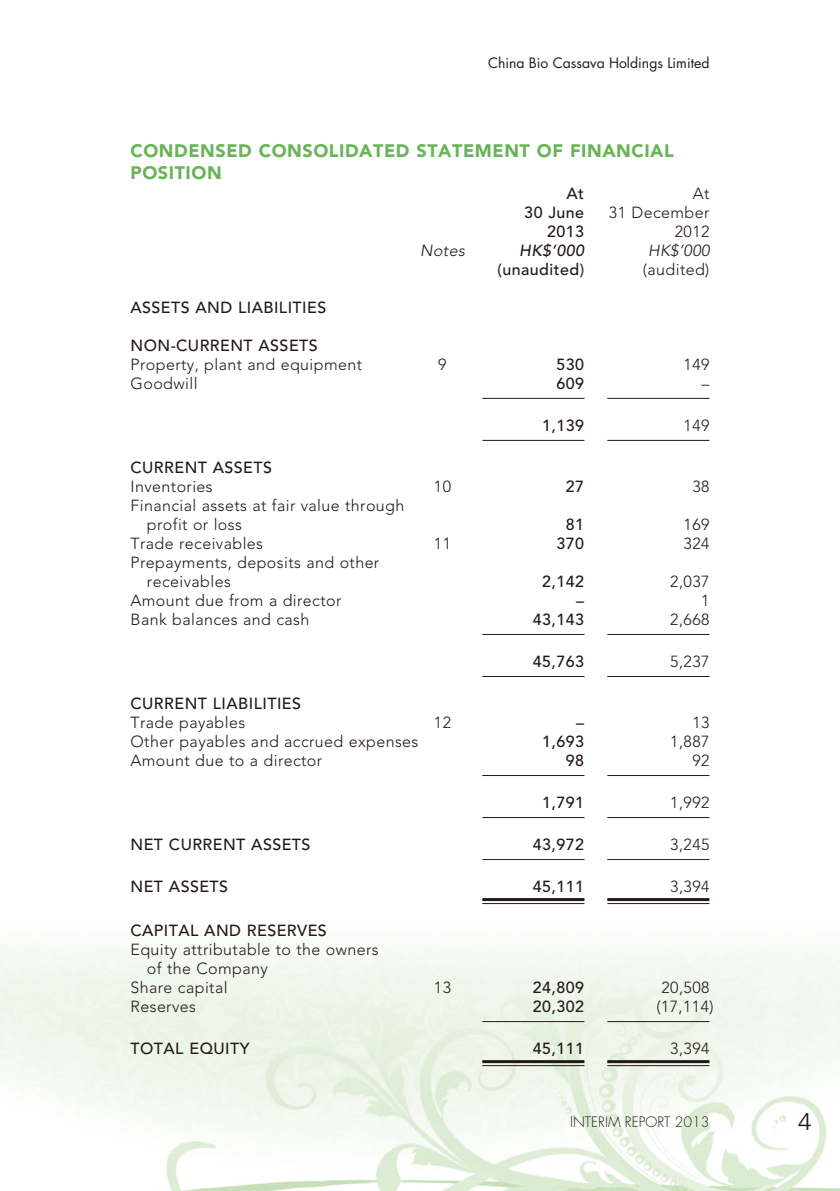
<style>
.page{position:relative;width:840px;height:1191px;background:#fff}
.page>*{position:absolute;margin:0;border:0;box-sizing:border-box;transform-origin:0 0}
.t1{font:300 24px "Frutiger LT Std";color:#231916}
.t2{font:900 18px/22px "Avenir LT Std";letter-spacing:.03em;color:#68b457}
.t3{font:300 16px/19px "Avenir LT Std";letter-spacing:.025em;color:#231916}
.t4{font:500 16px "Avenir LT Std";letter-spacing:.03em;color:#231916}
.t5{font:italic 300 16px "Avenir LT Std";letter-spacing:.025em;color:#231916}
.t6{font:italic 500 16px "Avenir LT Std";color:#231916}
.t7{font:14px "Futura Std";color:#231916}
.t8{font:300 14px "Futura Std";color:#231916}
</style>
<div class="page">
<img style="left:0;top:946px;width:839px;height:245px">
<hr style="left:482px;top:398px;width:102px;height:1px;background:#231916">
<hr style="left:607px;top:398px;width:102px;height:1px;background:#231916">
<hr style="left:482px;top:440px;width:102px;height:1px;background:#231916">
<hr style="left:607px;top:440px;width:102px;height:1px;background:#231916">
<hr style="left:482px;top:634px;width:102px;height:1px;background:#231916">
<hr style="left:607px;top:634px;width:102px;height:1px;background:#231916">
<hr style="left:482px;top:676px;width:102px;height:1px;background:#231916">
<hr style="left:607px;top:676px;width:102px;height:1px;background:#231916">
<hr style="left:482px;top:775px;width:102px;height:1px;background:#231916">
<hr style="left:607px;top:775px;width:102px;height:1px;background:#231916">
<hr style="left:482px;top:817px;width:102px;height:1px;background:#231916">
<hr style="left:607px;top:817px;width:102px;height:1px;background:#231916">
<hr style="left:482px;top:859px;width:102px;height:1px;background:#231916">
<hr style="left:607px;top:859px;width:102px;height:1px;background:#231916">
<hr style="left:482px;top:898px;width:102px;height:3px;background:#231916">
<hr style="left:482px;top:903px;width:102px;height:1px;background:#231916">
<hr style="left:607px;top:898px;width:102px;height:3px;background:#231916">
<hr style="left:607px;top:903px;width:102px;height:1px;background:#231916">
<hr style="left:482px;top:1021px;width:102px;height:1px;background:#231916">
<hr style="left:607px;top:1021px;width:102px;height:1px;background:#231916">
<hr style="left:482px;top:1060px;width:102px;height:3px;background:#231916">
<hr style="left:482px;top:1065px;width:102px;height:1px;background:#231916">
<hr style="left:607px;top:1060px;width:102px;height:3px;background:#231916">
<hr style="left:607px;top:1065px;width:102px;height:1px;background:#231916">
<p class="t7" style="left:488px;top:54px;width:223px">China Bio Cassava Holdings Limited</p>
<p class="t2" style="left:130px;top:139px;width:544px">CONDENSED CONSOLIDATED STATEMENT OF FINANCIAL<br>POSITION</p>
<p class="t4" style="left:566px;top:184px;width:19px">At</p>
<p class="t3" style="left:692px;top:184px;width:18px">At</p>
<p class="t4" style="left:524px;top:203px;width:61px">30 June</p>
<p class="t3" style="left:608px;top:203px;width:102px">31 December</p>
<p class="t4" style="left:547px;top:222px;width:38px">2013</p>
<p class="t3" style="left:674px;top:222px;width:36px">2012</p>
<p class="t5" style="left:420px;top:241px;width:46px">Notes</p>
<p class="t6" style="left:519px;top:241px;width:66px">HK ’$ 000</p>
<p class="t5" style="left:647px;top:241px;width:63px">HK ‘$ 000</p>
<p class="t4" style="left:497px;top:260px;width:88px">(unaudited)</p>
<p class="t3" style="left:642px;top:260px;width:68px">(audited(</p>
<p class="t4" style="left:130px;top:298px;width:197px">ASSETS AND LIABILITIES</p>
<p class="t4" style="left:130px;top:336px;width:189px">NON-CURRENT ASSETS</p>
<p class="t3" style="left:130px;top:355px;width:233px">Property, plant and equipment</p>
<p class="t3" style="left:438px;top:355px;width:10px">9</p>
<p class="t4" style="left:556px;top:355px;width:29px">530</p>
<p class="t3" style="left:683px;top:355px;width:27px">149</p>
<p class="t3" style="left:130px;top:374px;width:68px">Goodwill</p>
<p class="t4" style="left:556px;top:374px;width:29px">609</p>
<p class="t3" style="left:701px;top:374px;width:9px">–</p>
<p class="t4" style="left:542px;top:416px;width:43px">1,139</p>
<p class="t3" style="left:683px;top:416px;width:27px">149</p>
<p class="t4" style="left:130px;top:458px;width:143px">CURRENT ASSETS</p>
<p class="t3" style="left:130px;top:477px;width:275px">Inventories<br>Financial assets at fair value through</p>
<p class="t3" style="left:433px;top:477px;width:19px">10</p>
<p class="t4" style="left:565px;top:477px;width:20px">27</p>
<p class="t3" style="left:692px;top:477px;width:19px">38</p>
<p class="t3" style="left:147px;top:515px;width:96px">profit or loss</p>
<p class="t4" style="left:565px;top:515px;width:20px">81</p>
<p class="t3" style="left:683px;top:515px;width:27px">169</p>
<p class="t3" style="left:130px;top:534px;width:250px">Trade receivables<br>Prepayments, deposits and other</p>
<p class="t3" style="left:433px;top:534px;width:19px">11</p>
<p class="t4" style="left:556px;top:534px;width:29px">370</p>
<p class="t3" style="left:683px;top:534px;width:27px">324</p>
<p class="t3" style="left:147px;top:572px;width:85px">receivables</p>
<p class="t4" style="left:542px;top:572px;width:43px">2,142</p>
<p class="t3" style="left:670px;top:572px;width:41px">2,037</p>
<p class="t3" style="left:130px;top:591px;width:212px">Amount due from a director</p>
<p class="t4" style="left:575px;top:591px;width:9px">–</p>
<p class="t3" style="left:700px;top:591px;width:10px">1</p>
<p class="t3" style="left:130px;top:610px;width:180px">Bank balances and cash</p>
<p class="t4" style="left:532px;top:610px;width:53px">43,143</p>
<p class="t3" style="left:670px;top:610px;width:41px">2,668</p>
<p class="t4" style="left:532px;top:652px;width:53px">45,763</p>
<p class="t3" style="left:670px;top:652px;width:41px">5,237</p>
<p class="t4" style="left:130px;top:694px;width:172px">CURRENT LIABILITIES</p>
<p class="t3" style="left:130px;top:713px;width:116px">Trade payables</p>
<p class="t3" style="left:433px;top:713px;width:19px">12</p>
<p class="t4" style="left:575px;top:713px;width:9px">–</p>
<p class="t3" style="left:692px;top:713px;width:19px">13</p>
<p class="t3" style="left:130px;top:732px;width:289px">Other payables and accrued expenses</p>
<p class="t4" style="left:542px;top:732px;width:43px">1,693</p>
<p class="t3" style="left:670px;top:732px;width:41px">1,887</p>
<p class="t3" style="left:130px;top:751px;width:193px">Amount due to a director</p>
<p class="t4" style="left:565px;top:751px;width:20px">98</p>
<p class="t3" style="left:692px;top:751px;width:19px">92</p>
<p class="t4" style="left:542px;top:793px;width:43px">1,791</p>
<p class="t3" style="left:670px;top:793px;width:41px">1,992</p>
<p class="t4" style="left:130px;top:835px;width:181px">NET CURRENT ASSETS</p>
<p class="t4" style="left:532px;top:835px;width:53px">43,972</p>
<p class="t3" style="left:670px;top:835px;width:41px">3,245</p>
<p class="t4" style="left:130px;top:877px;width:99px">NET ASSETS</p>
<p class="t4" style="left:130px;top:921px;width:198px">CAPITAL AND RESERVES</p>
<p class="t3" style="left:147px;top:940px;width:233px;text-indent:-16px">Equity attributable to the owners of the Company</p>
<p class="t4" style="left:532px;top:877px;width:53px">45,111</p>
<p class="t3" style="left:670px;top:877px;width:41px">3,394</p>
<p class="t3" style="left:130px;top:978px;width:98px">Share capital</p>
<p class="t3" style="left:433px;top:978px;width:19px">13</p>
<p class="t4" style="left:532px;top:978px;width:53px">24,809</p>
<p class="t3" style="left:661px;top:978px;width:49px">20,508</p>
<p class="t3" style="left:130px;top:997px;width:67px">Reserves</p>
<p class="t4" style="left:532px;top:997px;width:53px">20,302</p>
<p class="t3" style="left:656px;top:997px;width:58px">)17,114(</p>
<p class="t4" style="left:130px;top:1039px;width:120px">TOTAL EQUITY</p>
<p class="t4" style="left:532px;top:1039px;width:53px">45,111</p>
<p class="t3" style="left:670px;top:1039px;width:41px">3,394</p>
<p class="t8" style="left:569px;top:1113px;width:141px">INTERIM REPORT 2013</p>
<h1 class="t1" style="left:797px;top:1108px;width:15px">4</h1>
</div>
